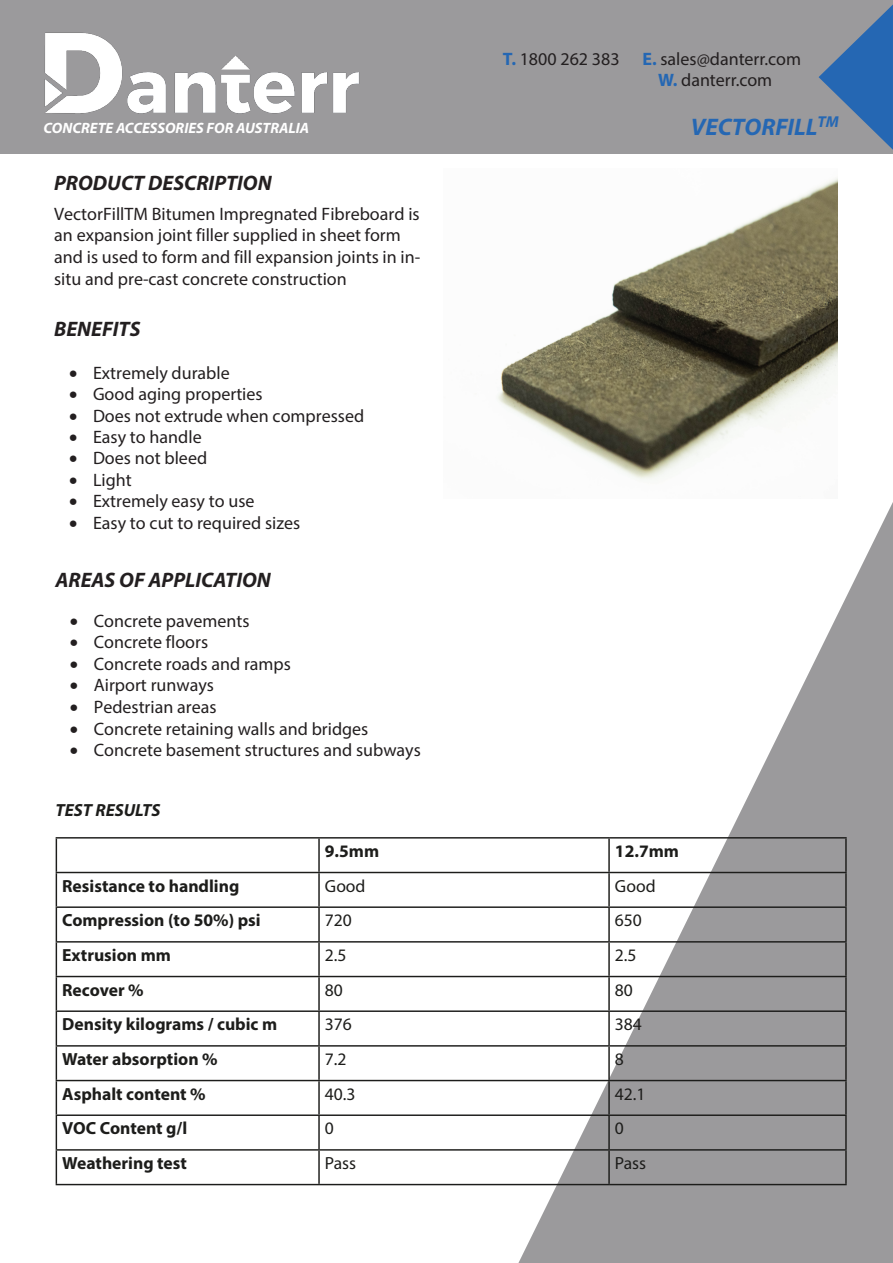
<style>
.page{position:relative;width:893px;height:1263px;background:#fff}
.page>*{position:absolute;margin:0;border:0;box-sizing:border-box;transform-origin:0 0}
.t1{font:italic 700 24px "Myriad Pro";color:#2567b3}
.t2{font:italic 700 21px "Myriad Pro";color:#231f20}
.t3{font:18px/21.9px "Myriad Pro";color:#231f20}
.t4{font:700 17.55px "Myriad Pro";color:#1d1d1b}
.t5{font:17.55px "Myriad Pro";color:#1d1d1b}
.t6{font:italic 700 17.55px "Myriad Pro";color:#1d1d1b}
.t7{font:italic 700 15px "Myriad Pro";color:#fff}
.s1{font-weight:700;color:#2567b3}
</style>
<div class="page">
<svg style="left:518px;top:502px;width:375px;height:761px"></svg>
<div style="left:0;top:0;width:893px;height:153px;background:#9b9a9c"></div>
<img style="left:44px;top:32px;width:316px;height:82px">
<svg style="left:818px;top:4px;width:75px;height:146px"></svg>
<hr style="left:56px;top:837px;width:263px;height:1px;background:#1d1d1b">
<hr style="left:56px;top:838px;width:1px;height:34px;background:#1d1d1b">
<hr style="left:319px;top:837px;width:290px;height:1px;background:#1d1d1b">
<hr style="left:318px;top:838px;width:2px;height:34px;background:#1d1d1b">
<hr style="left:609px;top:837px;width:238px;height:1px;background:#1d1d1b">
<hr style="left:608px;top:838px;width:2px;height:34px;background:#1d1d1b">
<hr style="left:845px;top:838px;width:2px;height:34px;background:#1d1d1b">
<hr style="left:56px;top:872px;width:263px;height:1px;background:#1d1d1b">
<hr style="left:56px;top:873px;width:1px;height:33px;background:#1d1d1b">
<hr style="left:319px;top:872px;width:290px;height:1px;background:#1d1d1b">
<hr style="left:318px;top:873px;width:2px;height:33px;background:#1d1d1b">
<hr style="left:609px;top:872px;width:238px;height:1px;background:#1d1d1b">
<hr style="left:608px;top:873px;width:2px;height:33px;background:#1d1d1b">
<hr style="left:845px;top:873px;width:2px;height:33px;background:#1d1d1b">
<hr style="left:56px;top:906px;width:263px;height:2px;background:#1d1d1b">
<hr style="left:56px;top:908px;width:1px;height:33px;background:#1d1d1b">
<hr style="left:319px;top:906px;width:290px;height:2px;background:#1d1d1b">
<hr style="left:318px;top:908px;width:2px;height:33px;background:#1d1d1b">
<hr style="left:609px;top:906px;width:238px;height:2px;background:#1d1d1b">
<hr style="left:608px;top:908px;width:2px;height:33px;background:#1d1d1b">
<hr style="left:845px;top:908px;width:2px;height:33px;background:#1d1d1b">
<hr style="left:56px;top:941px;width:263px;height:1px;background:#1d1d1b">
<hr style="left:56px;top:942px;width:1px;height:34px;background:#1d1d1b">
<hr style="left:319px;top:941px;width:290px;height:1px;background:#1d1d1b">
<hr style="left:318px;top:942px;width:2px;height:34px;background:#1d1d1b">
<hr style="left:609px;top:941px;width:238px;height:1px;background:#1d1d1b">
<hr style="left:608px;top:942px;width:2px;height:34px;background:#1d1d1b">
<hr style="left:845px;top:942px;width:2px;height:34px;background:#1d1d1b">
<hr style="left:56px;top:976px;width:263px;height:1px;background:#1d1d1b">
<hr style="left:56px;top:977px;width:1px;height:33px;background:#1d1d1b">
<hr style="left:319px;top:976px;width:290px;height:1px;background:#1d1d1b">
<hr style="left:318px;top:977px;width:2px;height:33px;background:#1d1d1b">
<hr style="left:609px;top:976px;width:238px;height:1px;background:#1d1d1b">
<hr style="left:608px;top:977px;width:2px;height:33px;background:#1d1d1b">
<hr style="left:845px;top:977px;width:2px;height:33px;background:#1d1d1b">
<hr style="left:56px;top:1010px;width:263px;height:2px;background:#1d1d1b">
<hr style="left:56px;top:1012px;width:1px;height:33px;background:#1d1d1b">
<hr style="left:319px;top:1010px;width:290px;height:2px;background:#1d1d1b">
<hr style="left:318px;top:1012px;width:2px;height:33px;background:#1d1d1b">
<hr style="left:609px;top:1010px;width:238px;height:2px;background:#1d1d1b">
<hr style="left:608px;top:1012px;width:2px;height:33px;background:#1d1d1b">
<hr style="left:845px;top:1012px;width:2px;height:33px;background:#1d1d1b">
<hr style="left:56px;top:1045px;width:263px;height:1px;background:#1d1d1b">
<hr style="left:56px;top:1046px;width:1px;height:34px;background:#1d1d1b">
<hr style="left:319px;top:1045px;width:290px;height:1px;background:#1d1d1b">
<hr style="left:318px;top:1046px;width:2px;height:34px;background:#1d1d1b">
<hr style="left:609px;top:1045px;width:238px;height:1px;background:#1d1d1b">
<hr style="left:608px;top:1046px;width:2px;height:34px;background:#1d1d1b">
<hr style="left:845px;top:1046px;width:2px;height:34px;background:#1d1d1b">
<hr style="left:56px;top:1080px;width:263px;height:1px;background:#1d1d1b">
<hr style="left:56px;top:1081px;width:1px;height:33px;background:#1d1d1b">
<hr style="left:319px;top:1080px;width:290px;height:1px;background:#1d1d1b">
<hr style="left:318px;top:1081px;width:2px;height:33px;background:#1d1d1b">
<hr style="left:609px;top:1080px;width:238px;height:1px;background:#1d1d1b">
<hr style="left:608px;top:1081px;width:2px;height:33px;background:#1d1d1b">
<hr style="left:845px;top:1081px;width:2px;height:33px;background:#1d1d1b">
<hr style="left:56px;top:1114px;width:263px;height:2px;background:#1d1d1b">
<hr style="left:56px;top:1116px;width:1px;height:33px;background:#1d1d1b">
<hr style="left:319px;top:1114px;width:290px;height:2px;background:#1d1d1b">
<hr style="left:318px;top:1116px;width:2px;height:33px;background:#1d1d1b">
<hr style="left:609px;top:1114px;width:238px;height:2px;background:#1d1d1b">
<hr style="left:608px;top:1116px;width:2px;height:33px;background:#1d1d1b">
<hr style="left:845px;top:1116px;width:2px;height:33px;background:#1d1d1b">
<hr style="left:56px;top:1149px;width:263px;height:1px;background:#1d1d1b">
<hr style="left:56px;top:1150px;width:1px;height:34px;background:#1d1d1b">
<hr style="left:319px;top:1149px;width:290px;height:1px;background:#1d1d1b">
<hr style="left:318px;top:1150px;width:2px;height:34px;background:#1d1d1b">
<hr style="left:609px;top:1149px;width:238px;height:1px;background:#1d1d1b">
<hr style="left:608px;top:1150px;width:2px;height:34px;background:#1d1d1b">
<hr style="left:845px;top:1150px;width:2px;height:34px;background:#1d1d1b">
<hr style="left:56px;top:1184px;width:263px;height:1px;background:#1d1d1b">
<hr style="left:319px;top:1184px;width:290px;height:1px;background:#1d1d1b">
<hr style="left:609px;top:1184px;width:238px;height:1px;background:#1d1d1b">
<img style="left:498px;top:178px;width:339px;height:302px">
<p class="t7" style="left:44px;top:118px;width:267px">CONCRETE ACCESSORIES FOR AUSTRALIA</p>
<p class="t2" style="left:54px;top:170px;width:219px">PRODUCT DESCRIPTION</p>
<p class="t3" style="left:54px;top:202px;width:368px">VectorFillTM Bitumen Impregnated Fibreboard is an expansion joint filler supplied in sheet form and is used to form and fill expansion joints in in&shy;situ and pre-cast concrete construction</p>
<p class="t2" style="left:54px;top:315px;width:88px">BENEFITS</p>
<p class="t3" style="left:69px;top:361px;width:162px">• Extremely durable</p>
<p class="t3" style="left:69px;top:383px;width:195px">• Good aging properties</p>
<p class="t3" style="left:69px;top:404px;width:297px">• Does not extrude when compressed</p>
<p class="t3" style="left:69px;top:426px;width:134px">• Easy to handle</p>
<p class="t3" style="left:69px;top:447px;width:140px">• Does not bleed</p>
<p class="t3" style="left:69px;top:469px;width:64px">• Light</p>
<p class="t3" style="left:69px;top:490px;width:187px">• Extremely easy to use</p>
<p class="t3" style="left:69px;top:511px;width:233px">• Easy to cut to required sizes</p>
<p class="t2" style="left:56px;top:566px;width:217px">AREAS OF APPLICATION</p>
<p class="t3" style="left:70px;top:609px;width:181px">• Concrete pavements</p>
<p class="t3" style="left:70px;top:631px;width:140px">• Concrete floors</p>
<p class="t3" style="left:70px;top:652px;width:223px">• Concrete roads and ramps</p>
<p class="t3" style="left:70px;top:674px;width:146px">• Airport runways</p>
<p class="t3" style="left:70px;top:696px;width:148px">• Pedestrian areas</p>
<p class="t3" style="left:70px;top:717px;width:300px">• Concrete retaining walls and bridges</p>
<p class="t3" style="left:70px;top:739px;width:353px">• Concrete basement structures and subways</p>
<p class="t6" style="left:56px;top:798px;width:106px">TEST RESULTS</p>
<p class="t3" style="left:503px;top:47px;width:118px"><span class="s1">T.</span> 1800 262 383</p>
<p class="t3" style="left:642px;top:47px;width:160px"><span class="s1">E.</span> sales@danterr.com</p>
<p class="t3" style="left:658px;top:69px;width:116px"><span class="s1">W.</span> danterr.com</p>
<p class="t1" style="left:691px;top:111px;width:150px">VECTORFILL<sup>TM</sup></p>
<p class="t4" style="left:325px;top:839px;width:56px">9.5mm</p>
<p class="t4" style="left:615px;top:839px;width:66px">12.7mm</p>
<p class="t4" style="left:62px;top:874px;width:179px">Resistance to handling</p>
<p class="t5" style="left:325px;top:875px;width:42px">Good</p>
<p class="t5" style="left:615px;top:875px;width:42px">Good</p>
<p class="t4" style="left:62px;top:909px;width:200px">Compression (to 50%) psi</p>
<p class="t5" style="left:325px;top:909px;width:29px">720</p>
<p class="t5" style="left:615px;top:909px;width:29px">650</p>
<p class="t4" style="left:62px;top:943px;width:110px">Extrusion mm</p>
<p class="t5" style="left:325px;top:944px;width:23px">2.5</p>
<p class="t5" style="left:615px;top:944px;width:23px">2.5</p>
<p class="t4" style="left:62px;top:978px;width:83px">Recover %</p>
<p class="t5" style="left:325px;top:979px;width:20px">80</p>
<p class="t5" style="left:615px;top:979px;width:20px">80</p>
<p class="t4" style="left:62px;top:1013px;width:217px">Density kilograms / cubic m</p>
<p class="t5" style="left:325px;top:1013px;width:29px">376</p>
<p class="t5" style="left:615px;top:1013px;width:29px">384</p>
<p class="t4" style="left:62px;top:1047px;width:157px">Water absorption %</p>
<p class="t5" style="left:325px;top:1048px;width:23px">7.2</p>
<p class="t5" style="left:615px;top:1048px;width:11px">8</p>
<p class="t4" style="left:62px;top:1082px;width:145px">Asphalt content %</p>
<p class="t5" style="left:325px;top:1083px;width:32px">40.3</p>
<p class="t5" style="left:615px;top:1083px;width:32px">42.1</p>
<p class="t4" style="left:62px;top:1117px;width:127px">VOC Content g/l</p>
<p class="t5" style="left:325px;top:1117px;width:11px">0</p>
<p class="t5" style="left:615px;top:1117px;width:11px">0</p>
<p class="t4" style="left:62px;top:1151px;width:126px">Weathering test</p>
<p class="t5" style="left:325px;top:1152px;width:33px">Pass</p>
<p class="t5" style="left:615px;top:1152px;width:33px">Pass</p>
</div>
